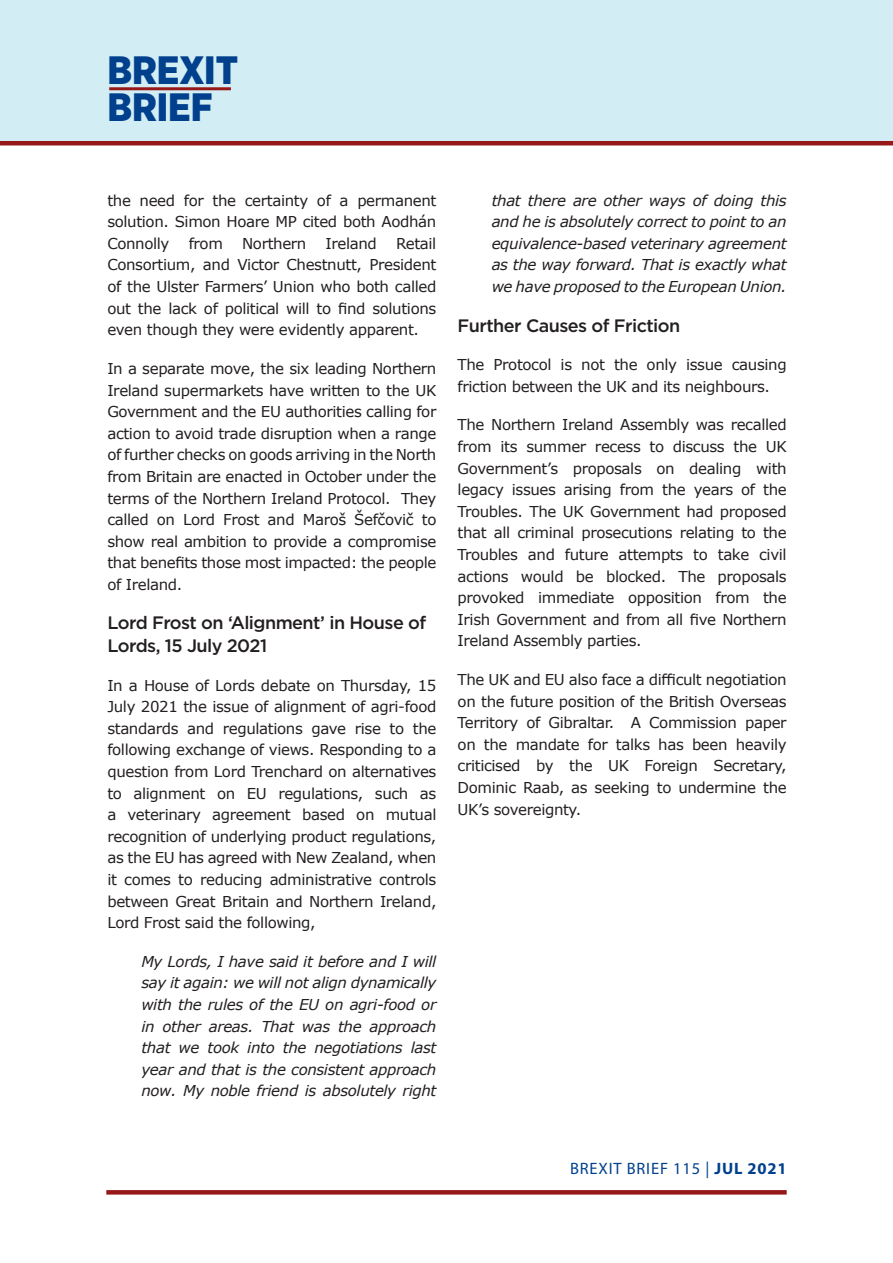
<style>
.page{position:relative;width:893px;height:1263px;background:#fff}
.page>*{position:absolute;margin:0;border:0;box-sizing:border-box;transform-origin:0 0}
.t1{font:900 39.6px/37.5px "Gotham Narrow";color:#00408d}
.t2{font:500 18px/22.5px "Gotham";letter-spacing:-.03em;color:#231f20}
.t3{font:16.5px "Myriad Pro";letter-spacing:.05em;color:#00408d}
.t4{font:15px/21.6px "Verdana";letter-spacing:-.025em;color:#231f20;text-align:justify}
.t5{font:italic 15px/21.6px "Verdana";letter-spacing:-.025em;color:#231f20;text-align:justify}
.s1{font-weight:700}
</style>
<div class="page">
<div style="left:0;top:0;width:893px;height:142px;background:#d2edf3"></div>
<hr style="left:0;top:141px;width:893px;height:4px;background:#971819">
<hr style="left:109px;top:87px;width:122px;height:3px;background:#971819">
<svg style="left:106px;top:1190px;width:681px;height:4px;background:#991d1e"></svg>
<h1 class="t1" style="left:107px;top:51px;width:132px">BREXIT<br>BRIEF</h1>
<p class="t4" style="left:107px;top:189px;width:331px">the need for the certainty of a permanent solution. Simon Hoare MP cited both Aodhán Connolly</p>
<p class="t4" style="left:189px;top:232px;width:36px">from</p>
<p class="t4" style="left:242px;top:232px;width:66px">Northern</p>
<p class="t4" style="left:326px;top:232px;width:53px">Ireland</p>
<p class="t4" style="left:107px;top:232px;width:331px;text-indent:289px">Retail Consortium, and Victor Chestnutt, President of the Ulster Farmers’ Union who both called out the lack of political will to find solutions even though they were evidently apparent.</p>
<p class="t4" style="left:107px;top:357px;width:331px">In a separate move, the six leading Northern Ireland supermarkets have written to the UK Government and the EU authorities calling for action to avoid trade disruption when a range of further checks on goods arriving in the North from Britain are enacted in October under the terms of the Northern Ireland Protocol. They called on Lord Frost and Maroš Šefčovič to show real ambition to provide a compromise that benefits those most impacted: the people of Ireland.</p>
<p class="t2" style="left:107px;top:612px;width:320px">Lord Frost on ‘Alignment’ in House of<br>Lords, 15 July 2021</p>
<p class="t4" style="left:107px;top:674px;width:331px">In a House of Lords debate on Thursday, 15<br>July 2021 the issue of alignment of agri-food standards and regulations gave rise to the following exchange of views. Responding to a question from Lord Trenchard on alternatives to alignment on EU regulations, such as a veterinary agreement based on mutual recognition of underlying product regulations, as the EU has agreed with New Zealand, when it comes to reducing administrative controls between Great Britain and Northern Ireland, Lord Frost said the following,</p>
<p class="t5" style="left:141px;top:950px;width:297px">My Lords, I have said it before and I will say it again: we will not align dynamically with the rules of the EU on agri-food or in other areas. That was the approach that we took into the negotiations last year and that is the consistent approach now. My noble friend is absolutely right</p>
<p class="t5" style="left:492px;top:189px;width:297px">that there are other ways of doing this and he is absolutely correct to point to an equivalence-based veterinary agreement as the way forward. That is exactly what we have proposed to the European Union.</p>
<p class="t2" style="left:458px;top:314px;width:224px">Further Causes of Friction</p>
<p class="t4" style="left:458px;top:354px;width:331px">The Protocol is not the only issue causing friction between the UK and its neighbours.</p>
<p class="t4" style="left:458px;top:414px;width:331px">The Northern Ireland Assembly was recalled from its summer recess to discuss the UK Government’s proposals on dealing with legacy issues arising from the years of the Troubles. The UK Government had proposed that all criminal prosecutions relating to the Troubles and future attempts to take civil actions would be blocked. The proposals provoked immediate opposition from the Irish Government and from all five Northern Ireland Assembly parties.</p>
<p class="t4" style="left:458px;top:669px;width:331px">The UK and EU also face a difficult negotiation on the future position of the British Overseas Territory of Gibraltar. A Commission paper on the mandate for talks has been heavily criticised by the UK Foreign Secretary, Dominic Raab, as seeking to undermine the UK’s sovereignty.</p>
<p class="t3" style="left:570px;top:1158px;width:218px">BREXIT BRIEF 115 | <span class="s1">JUL 2021</span></p>
</div>
